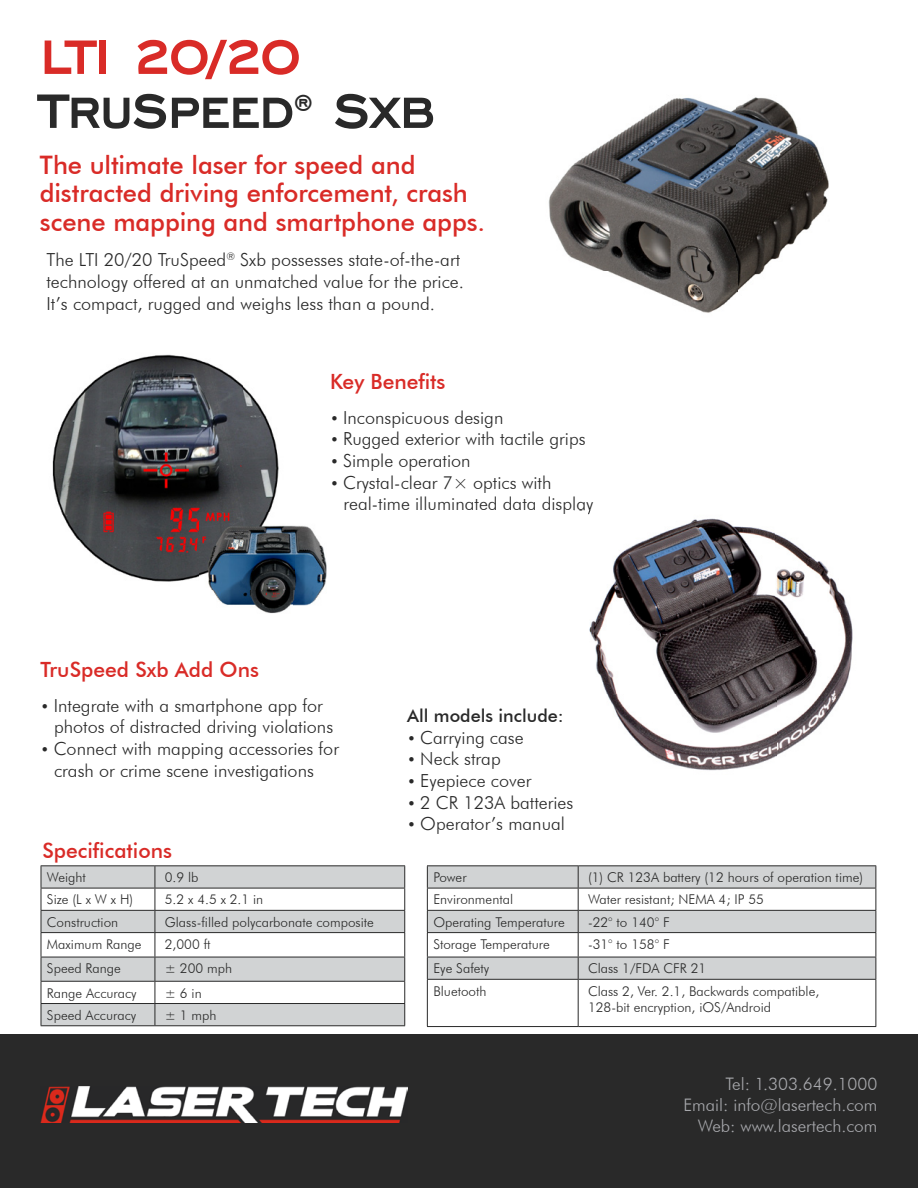
<style>
.page{position:relative;width:918px;height:1188px;background:#fff}
.page>*{position:absolute;margin:0;border:0;box-sizing:border-box;transform-origin:0 0}
.t1{font:700 63px "Engravers Gothic";letter-spacing:-.04em;color:#d92b27}
.t2{font:700 57px "Engravers Gothic";letter-spacing:.005em;color:#292929}
.t3{font:500 25.5px/28.5px "Futura BT";color:#d92b27}
.t4{font:500 21px "Futura BT";color:#d92b27}
.t5{font:300 18px/21.6px "Futura BT";color:#292929}
.t6{font:500 18px "Futura BT";color:#292929}
.t7{font:300 17.25px/20.7px "Futura BT";color:#a8a9ad;text-align:right}
.t8{font:300 13.5px/16.2px "Futura BT";color:#292929}
.s1{font-size:63px}
.s2{font-size:15px}
</style>
<div class="page">
<div style="left:0;top:1035px;width:918px;height:153px;background:#292929"></div>
<img style="left:40px;top:1086px;width:367px;height:37px">
<img style="left:52px;top:354px;width:191px;height:186px">
<img style="left:243px;top:386px;width:36px;height:127px">
<img style="left:79px;top:540px;width:120px;height:42px">
<img style="left:199px;top:513px;width:128px;height:101px">
<img style="left:588px;top:514px;width:265px;height:257px">
<img style="left:573px;top:510px;width:18px;height:4px">
<hr style="left:41px;top:865px;width:114px;height:1px;background:#292929">
<hr style="left:155px;top:865px;width:250px;height:1px;background:#292929">
<svg style="left:41px;top:866px;width:364px;height:159px"></svg>
<hr style="left:41px;top:1025px;width:114px;height:1px;background:#292929">
<hr style="left:155px;top:1025px;width:250px;height:1px;background:#292929">
<svg style="left:428px;top:866px;width:448px;height:22px;background:#cacccd"></svg>
<svg style="left:428px;top:889px;width:448px;height:137px"></svg>
<hr style="left:427px;top:865px;width:151px;height:1px;background:#292929">
<hr style="left:578px;top:865px;width:298px;height:1px;background:#292929">
<hr style="left:427px;top:888px;width:151px;height:1px;background:#292929">
<hr style="left:578px;top:888px;width:298px;height:1px;background:#292929">
<hr style="left:427px;top:910px;width:151px;height:1px;background:#292929">
<hr style="left:578px;top:910px;width:298px;height:1px;background:#292929">
<hr style="left:427px;top:932px;width:151px;height:1px;background:#292929">
<hr style="left:578px;top:932px;width:298px;height:1px;background:#292929">
<hr style="left:427px;top:957px;width:151px;height:1px;background:#292929">
<svg style="left:427px;top:866px;width:1px;height:113px"></svg>
<hr style="left:578px;top:957px;width:298px;height:1px;background:#292929">
<svg style="left:578px;top:866px;width:1px;height:113px"></svg>
<svg style="left:876px;top:866px;width:1px;height:113px"></svg>
<hr style="left:427px;top:979px;width:151px;height:1px;background:#292929">
<hr style="left:427px;top:980px;width:1px;height:46px;background:#292929">
<hr style="left:578px;top:979px;width:298px;height:1px;background:#292929">
<hr style="left:578px;top:980px;width:1px;height:46px;background:#292929">
<hr style="left:876px;top:980px;width:1px;height:46px;background:#292929">
<hr style="left:427px;top:1026px;width:151px;height:1px;background:#292929">
<hr style="left:578px;top:1026px;width:298px;height:1px;background:#292929">
<img style="left:548px;top:97px;width:281px;height:216px">
<h1 class="t1" style="left:40px;top:23px;width:262px">LTI 20/20</h1>
<h2 class="t2" style="left:40px;top:82px;width:397px"><span class="s1">T</span>RU<span class="s1">S</span>PEED<sup>®</sup> <span class="s1">S</span>XB</h2>
<h3 class="t3" style="left:40px;top:150px;width:447px">The ultimate laser for speed and distracted driving enforcement, crash scene mapping and smartphone apps.</h3>
<p class="t5" style="left:46px;top:249px;width:419px">The LTI 20/20 TruSpeed<sup>®</sup> Sxb possesses state-of-the-art technology offered at an unmatched value for the price.<br>It’s compact, rugged and weighs less than a pound.</p>
<p class="t4" style="left:330px;top:369px;width:117px">Key Benefits</p>
<p class="t5" style="left:330px;top:406px;width:175px"><span class="s2">•</span> Inconspicuous design</p>
<p class="t5" style="left:330px;top:428px;width:257px"><span class="s2">•</span> Rugged exterior with tactile grips</p>
<p class="t5" style="left:330px;top:450px;width:142px"><span class="s2">•</span> Simple operation</p>
<p class="t5" style="left:344px;top:471px;width:251px;text-indent:-13px"><span class="s2">•</span> Crystal-clear 7× optics with real-time illuminated data display</p>
<p class="t4" style="left:41px;top:656px;width:220px">TruSpeed Sxb Add Ons</p>
<p class="t5" style="left:54px;top:694px;width:281px;text-indent:-13px"><span class="s2">•</span> Integrate with a smartphone app for photos of distracted driving violations</p>
<p class="t5" style="left:54px;top:738px;width:286px;text-indent:-13px"><span class="s2">•</span> Connect with mapping accessories for crash or crime scene investigations</p>
<p class="t4" style="left:42px;top:838px;width:131px">Specifications</p>
<p class="t8" style="left:47px;top:869px;width:40px">Weight</p>
<p class="t8" style="left:165px;top:869px;width:35px">0.9 lb</p>
<p class="t8" style="left:47px;top:891px;width:88px">Size (L x W x H)</p>
<p class="t8" style="left:165px;top:891px;width:100px">5.2 x 4.5 x 2.1 in</p>
<p class="t8" style="left:47px;top:914px;width:73px">Construction</p>
<p class="t8" style="left:165px;top:914px;width:211px">Glass-filled polycarbonate composite</p>
<p class="t8" style="left:47px;top:936px;width:96px">Maximum Range</p>
<p class="t8" style="left:165px;top:936px;width:47px">2,000 ft</p>
<p class="t8" style="left:47px;top:960px;width:75px">Speed Range</p>
<p class="t8" style="left:165px;top:960px;width:69px">± 200 mph</p>
<p class="t8" style="left:47px;top:985px;width:91px">Range Accuracy</p>
<p class="t8" style="left:165px;top:985px;width:38px">± 6 in</p>
<p class="t8" style="left:47px;top:1007px;width:91px">Speed Accuracy</p>
<p class="t8" style="left:165px;top:1007px;width:53px">± 1 mph</p>
<p class="t6" style="left:407px;top:705px;width:158px">All models include:</p>
<p class="t5" style="left:407px;top:726px;width:118px"><span class="s2">•</span> Carrying case</p>
<p class="t5" style="left:407px;top:748px;width:95px"><span class="s2">•</span> Neck strap</p>
<p class="t5" style="left:407px;top:770px;width:126px"><span class="s2">•</span> Eyepiece cover</p>
<p class="t5" style="left:407px;top:791px;width:168px"><span class="s2">•</span> 2 CR 123A batteries</p>
<p class="t5" style="left:407px;top:813px;width:159px"><span class="s2">•</span> Operator’s manual</p>
<p class="t8" style="left:433px;top:869px;width:35px">Power</p>
<p class="t8" style="left:588px;top:869px;width:277px">(1) CR 123A battery (12 hours of operation time)</p>
<p class="t8" style="left:433px;top:891px;width:81px">Environmental</p>
<p class="t8" style="left:588px;top:891px;width:177px">Water resistant; NEMA 4; IP 55</p>
<p class="t8" style="left:433px;top:914px;width:133px">Operating Temperature</p>
<p class="t8" style="left:588px;top:914px;width:83px">-22° to 140° F</p>
<p class="t8" style="left:433px;top:936px;width:118px">Storage Temperature</p>
<p class="t8" style="left:588px;top:936px;width:83px">-31° to 158° F</p>
<p class="t8" style="left:433px;top:960px;width:57px">Eye Safety</p>
<p class="t8" style="left:588px;top:960px;width:120px">Class 1/FDA CFR 21</p>
<p class="t8" style="left:433px;top:983px;width:55px">Bluetooth</p>
<p class="t8" style="left:588px;top:983px;width:233px">Class 2, Ver. 2.1, Backwards compatible,<br>128-bit encryption, iOS/Android</p>
<p class="t7" style="left:683px;top:1074px;width:196px">Tel: 1.303.649.1000<br>Email: info@lasertech.com<br>Web: www.lasertech.com</p>
</div>
